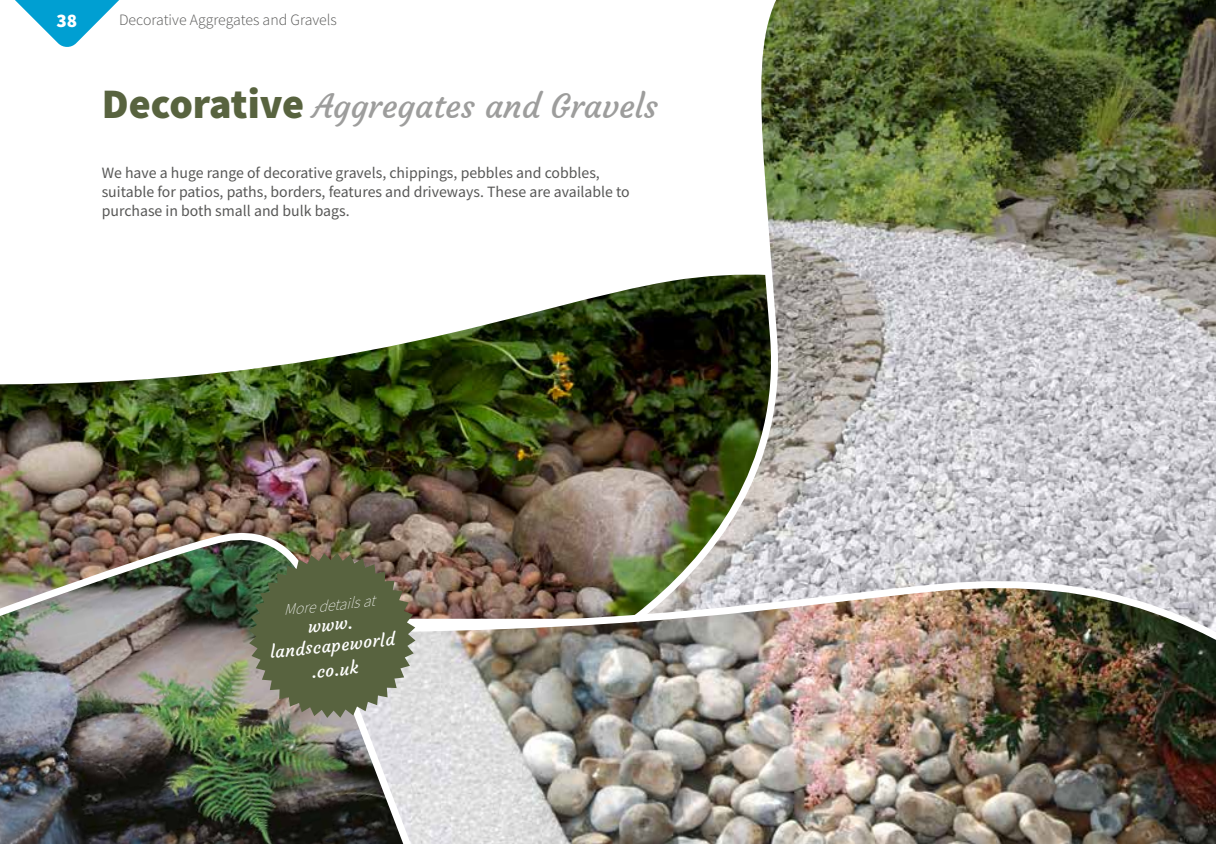
<style>
.page{position:relative;width:1216px;height:844px;background:#fff}
.page>*{position:absolute;margin:0;border:0;box-sizing:border-box;transform-origin:0 0}
.t1{font:33.25px "Courgette";color:#9d9d9c}
.t2{font:900 19.25px "Source Sans Pro";color:#fff}
.t3{font:17.5px/21px "Courgette";color:#fff;text-align:center}
.t4{font:15.75px/18.9px "Source Sans Pro";color:#575756}
.t5{font:300 15.75px "Source Sans Pro";color:#575756}
.t6{font:italic 200 15.75px "Source Sans Pro";color:#fff}
.s1{font-family:"Source Sans Pro";font-weight:900;font-size:42px;color:#58633f}
</style>
<div class="page">
<img style="left:0;top:326px;width:479px;height:229px">
<img style="left:479px;top:0;width:736px;height:555px">
<img style="left:445px;top:555px;width:770px;height:288px">
<img style="left:0;top:525px;width:445px;height:318px">
<svg style="left:249px;top:552px;width:166px;height:165px;background:#686f52"></svg>
<svg style="left:15px;top:0;width:104px;height:47px"></svg>
<p class="t2" style="left:57px;top:8px;width:22px">38</p>
<p class="t5" style="left:119px;top:11px;width:219px">Decorative Aggregates and Gravels</p>
<h1 class="t1" style="left:102px;top:85px;width:558px"><span class="s1">Decorative</span> Aggregates and Gravels</h1>
<p class="t4" style="left:102px;top:163px;width:529px">We have a huge range of decorative gravels, chippings, pebbles and cobbles, suitable for patios, paths, borders, features and driveways. These are available to purchase in both small and bulk bags.</p>
<p class="t6" style="left:282px;top:600px;width:93px;rotate:-6deg">More details at</p>
<p class="t3" style="left:267px;top:620px;width:127px;rotate:-6deg">www. landscapeworld</p>
<p class="t3" style="left:310px;top:661px;width:48px;rotate:-6deg">.co.uk</p>
</div>
